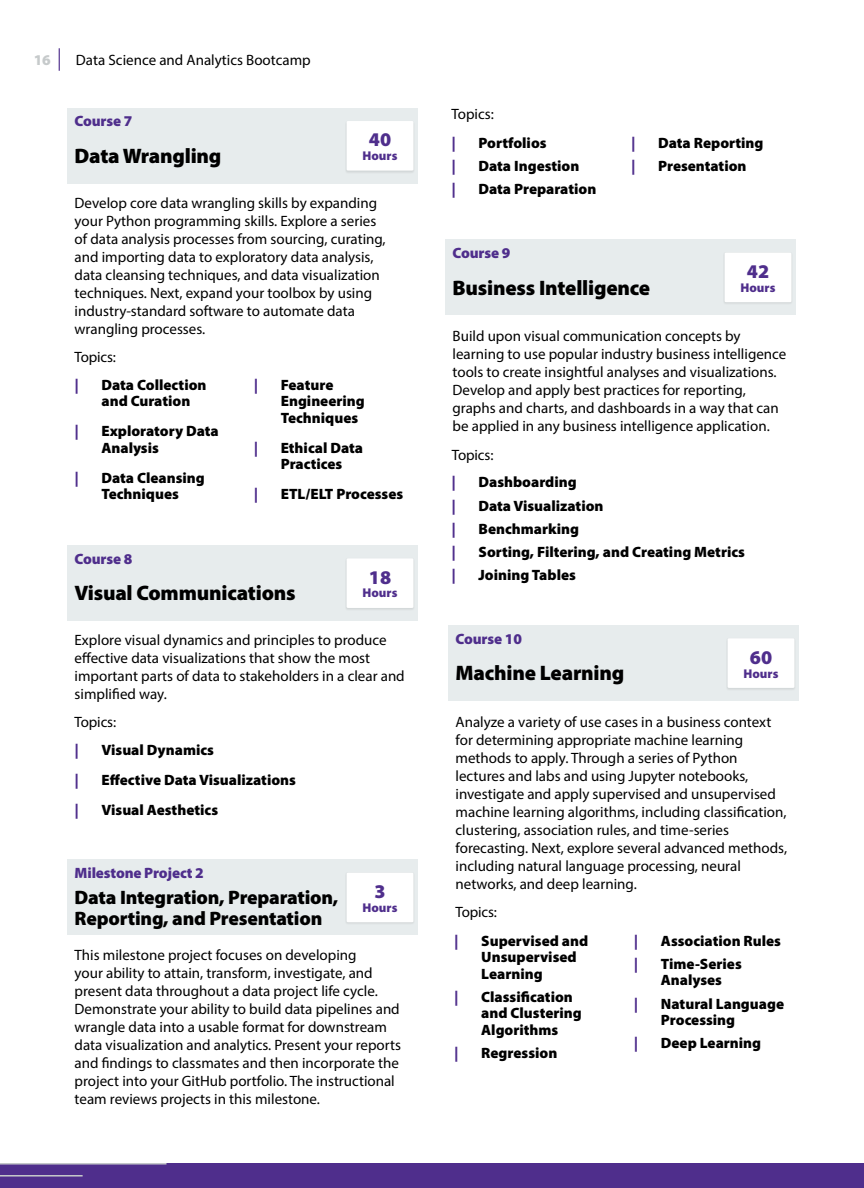
<style>
.page{position:relative;width:864px;height:1188px;background:#fff}
.page>*{position:absolute;margin:0;border:0;box-sizing:border-box;transform-origin:0 0}
.t1{font:900 21px "Myriad Pro";letter-spacing:-.01em;color:#000}
.t2{font:900 19.5px/21px "Myriad Pro";letter-spacing:-.01em;color:#000}
.t3{font:900 19.5px "Myriad Pro";color:#4f2e8c}
.t4{font:15px/18px "Myriad Pro";color:#000}
.t5{font:900 15px/16.5px "Myriad Pro";color:#000}
.t6{font:900 15px "Myriad Pro";letter-spacing:-.01em;color:#4f2e8c}
.t7{font:900 15px "Myriad Pro";color:#c6cacb}
.t8{font:900 12.75px "Myriad Pro";color:#4f2e8c}
</style>
<div class="page">
<div style="left:68px;top:860px;width:350px;height:75px;background:#e7eced"></div>
<div style="left:345px;top:872px;width:70px;height:53px;background:#dfe2e3"></div>
<div style="left:347px;top:873px;width:66px;height:49px;background:#fff"></div>
<div style="left:68px;top:545px;width:350px;height:76px;background:#e7eced"></div>
<div style="left:345px;top:558px;width:70px;height:53px;background:#000;opacity:.1"></div>
<div style="left:347px;top:558px;width:66px;height:50px;background:#fff"></div>
<div style="left:446px;top:240px;width:350px;height:75px;background:#e7eced"></div>
<div style="left:723px;top:252px;width:70px;height:53px;background:#000;opacity:.1"></div>
<div style="left:725px;top:253px;width:66px;height:49px;background:#fff"></div>
<div style="left:448px;top:625px;width:352px;height:76px;background:#e7eced"></div>
<div style="left:726px;top:638px;width:70px;height:53px;background:#000;opacity:.1"></div>
<div style="left:728px;top:638px;width:66px;height:50px;background:#fff"></div>
<div style="left:68px;top:108px;width:350px;height:76px;background:#e7eced"></div>
<div style="left:345px;top:120px;width:70px;height:54px;background:#000;opacity:.1"></div>
<div style="left:347px;top:121px;width:66px;height:50px;background:#fff"></div>
<div style="left:0;top:1163px;width:864px;height:25px;background:#4f2e8c"></div>
<hr style="left:0;top:1163px;width:166px;height:2px;background:#c6cacb">
<hr style="left:0;top:1175px;width:83px;height:2px;background:#c6cacb">
<svg style="left:59px;top:48px;width:1px;height:23px"></svg>
<p class="t7" style="left:34px;top:50px;width:19px">16</p>
<p class="t4" style="left:76px;top:50px;width:236px">Data Science and Analytics Bootcamp</p>
<p class="t6" style="left:75px;top:111px;width:59px">Course 7</p>
<h1 class="t1" style="left:75px;top:142px;width:148px">Data Wrangling</h1>
<h2 class="t3" style="left:369px;top:127px;width:24px">40</h2>
<p class="t8" style="left:363px;top:147px;width:36px">Hours</p>
<p class="t4" style="left:75px;top:194px;width:313px">Develop core data wrangling skills by expanding your Python programming skills. Explore a series of data analysis processes from sourcing, curating, and importing data to exploratory data analysis, data cleansing techniques, and data visualization techniques. Next, expand your toolbox by using industry-standard software to automate data wrangling processes.</p>
<p class="t4" style="left:75px;top:348px;width:43px">Topics:</p>
<p class="t6" style="left:75px;top:375px;width:6px">|</p>
<p class="t5" style="left:102px;top:376px;width:107px">Data Collection and Curation</p>
<p class="t6" style="left:75px;top:421px;width:6px">|</p>
<p class="t5" style="left:102px;top:422px;width:119px">Exploratory Data<br>Analysis</p>
<p class="t6" style="left:75px;top:468px;width:6px">|</p>
<p class="t5" style="left:102px;top:469px;width:105px">Data Cleansing<br>Techniques</p>
<p class="t6" style="left:254px;top:375px;width:6px">|</p>
<p class="t5" style="left:281px;top:376px;width:86px">Feature<br>Engineering<br>Techniques</p>
<p class="t6" style="left:254px;top:438px;width:6px">|</p>
<p class="t5" style="left:281px;top:439px;width:84px">Ethical Data<br>Practices</p>
<p class="t6" style="left:254px;top:484px;width:6px">|</p>
<p class="t5" style="left:281px;top:485px;width:124px">ETL/ELT Processes</p>
<p class="t6" style="left:75px;top:549px;width:59px">Course 8</p>
<h1 class="t1" style="left:75px;top:579px;width:223px">Visual Communications</h1>
<h2 class="t3" style="left:369px;top:564px;width:24px">18</h2>
<p class="t8" style="left:363px;top:584px;width:36px">Hours</p>
<p class="t4" style="left:75px;top:631px;width:332px">Explore visual dynamics and principles to produce effective data visualizations that show the most important parts of data to stakeholders in a clear and simplified way.</p>
<p class="t4" style="left:75px;top:713px;width:43px">Topics:</p>
<p class="t6" style="left:75px;top:740px;width:6px">|</p>
<p class="t5" style="left:102px;top:741px;width:114px">Visual Dynamics</p>
<p class="t6" style="left:75px;top:770px;width:6px">|</p>
<p class="t5" style="left:102px;top:771px;width:196px">Effective Data Visualizations</p>
<p class="t6" style="left:75px;top:800px;width:6px">|</p>
<p class="t5" style="left:102px;top:801px;width:118px">Visual Aesthetics</p>
<p class="t6" style="left:75px;top:863px;width:131px">Milestone Project 2</p>
<h2 class="t2" style="left:75px;top:886px;width:265px">Data Integration, Preparation,<br>Reporting, and Presentation</h2>
<h2 class="t3" style="left:374px;top:878px;width:13px">3</h2>
<p class="t8" style="left:363px;top:899px;width:36px">Hours</p>
<p class="t4" style="left:75px;top:945px;width:328px">This milestone project focuses on developing<br>your ability to attain, transform, investigate, and present data throughout a data project life cycle.<br>Demonstrate your ability to build data pipelines and wrangle data into a usable format for downstream data visualization and analytics. Present your reports and findings to classmates and then incorporate the project into your GitHub portfolio. The instructional team reviews projects in this milestone.</p>
<p class="t4" style="left:451px;top:105px;width:44px">Topics:</p>
<p class="t6" style="left:452px;top:133px;width:6px">|</p>
<p class="t5" style="left:478px;top:134px;width:70px">Portfolios</p>
<p class="t6" style="left:452px;top:156px;width:6px">|</p>
<p class="t5" style="left:478px;top:157px;width:102px">Data Ingestion</p>
<p class="t6" style="left:452px;top:179px;width:6px">|</p>
<p class="t5" style="left:478px;top:180px;width:119px">Data Preparation</p>
<p class="t6" style="left:631px;top:133px;width:6px">|</p>
<p class="t5" style="left:658px;top:134px;width:107px">Data Reporting</p>
<p class="t6" style="left:631px;top:156px;width:6px">|</p>
<p class="t5" style="left:658px;top:157px;width:90px">Presentation</p>
<p class="t6" style="left:453px;top:243px;width:59px">Course 9</p>
<h1 class="t1" style="left:453px;top:273px;width:199px">Business Intelligence</h1>
<h2 class="t3" style="left:747px;top:259px;width:24px">42</h2>
<p class="t8" style="left:741px;top:279px;width:36px">Hours</p>
<p class="t4" style="left:453px;top:327px;width:335px">Build upon visual communication concepts by learning to use popular industry business intelligence tools to create insightful analyses and visualizations.<br>Develop and apply best practices for reporting, graphs and charts, and dashboards in a way that can be applied in any business intelligence application.</p>
<p class="t4" style="left:452px;top:446px;width:43px">Topics:</p>
<p class="t6" style="left:451px;top:472px;width:6px">|</p>
<p class="t5" style="left:478px;top:473px;width:100px">Dashboarding</p>
<p class="t6" style="left:451px;top:496px;width:6px">|</p>
<p class="t5" style="left:478px;top:497px;width:127px">Data Visualization</p>
<p class="t6" style="left:451px;top:519px;width:6px">|</p>
<p class="t5" style="left:478px;top:520px;width:102px">Benchmarking</p>
<p class="t6" style="left:451px;top:542px;width:6px">|</p>
<p class="t5" style="left:478px;top:543px;width:268px">Sorting, Filtering, and Creating Metrics</p>
<p class="t6" style="left:451px;top:565px;width:6px">|</p>
<p class="t5" style="left:478px;top:566px;width:99px">Joining Tables</p>
<p class="t6" style="left:456px;top:629px;width:68px">Course 10</p>
<h1 class="t1" style="left:456px;top:659px;width:170px">Machine Learning</h1>
<h2 class="t3" style="left:750px;top:644px;width:24px">60</h2>
<p class="t8" style="left:744px;top:665px;width:36px">Hours</p>
<p class="t4" style="left:456px;top:713px;width:333px">Analyze a variety of use cases in a business context for determining appropriate machine learning methods to apply. Through a series of Python lectures and labs and using Jupyter notebooks, investigate and apply supervised and unsupervised machine learning algorithms, including classification, clustering, association rules, and time-series forecasting. Next, explore several advanced methods, including natural language processing, neural networks, and deep learning.</p>
<p class="t4" style="left:456px;top:903px;width:43px">Topics:</p>
<p class="t6" style="left:454px;top:931px;width:6px">|</p>
<p class="t5" style="left:481px;top:932px;width:108px">Supervised and<br>Unsupervised<br>Learning</p>
<p class="t6" style="left:454px;top:987px;width:6px">|</p>
<p class="t5" style="left:481px;top:988px;width:102px">Classification and Clustering<br>Algorithms</p>
<p class="t6" style="left:454px;top:1043px;width:6px">|</p>
<p class="t5" style="left:481px;top:1044px;width:78px">Regression</p>
<p class="t6" style="left:634px;top:931px;width:6px">|</p>
<p class="t5" style="left:661px;top:932px;width:122px">Association Rules</p>
<p class="t6" style="left:634px;top:954px;width:6px">|</p>
<p class="t5" style="left:661px;top:955px;width:82px">Time-Series<br>Analyses</p>
<p class="t6" style="left:634px;top:994px;width:6px">|</p>
<p class="t5" style="left:661px;top:995px;width:125px">Natural Language<br>Processing</p>
<p class="t6" style="left:634px;top:1033px;width:6px">|</p>
<p class="t5" style="left:661px;top:1034px;width:102px">Deep Learning</p>
</div>
